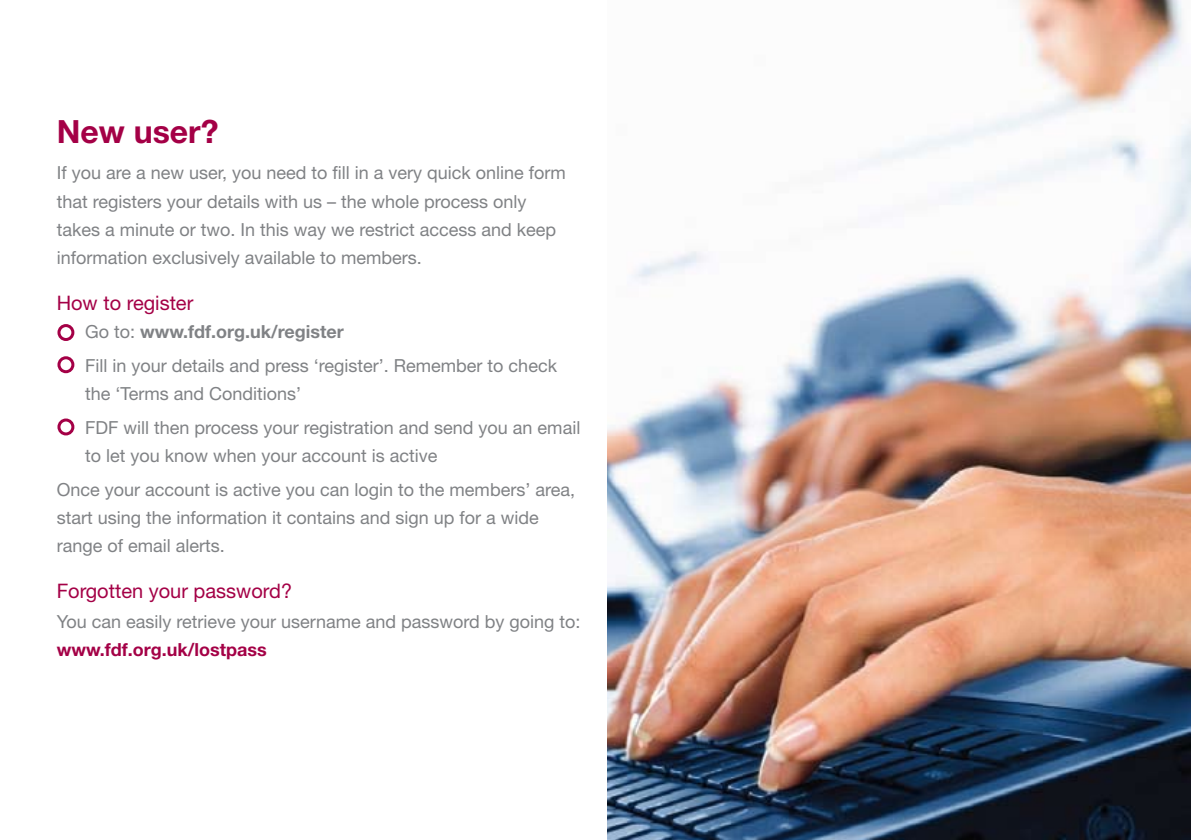
<style>
.page{position:relative;width:1191px;height:840px;background:#fff}
.page>*{position:absolute;margin:0;border:0;box-sizing:border-box;transform-origin:0 0}
.t1{font:700 32px "Helvetica Neue";color:#a40046}
.t2{font:20px "Helvetica Neue";color:#a40046}
.t3{font:18px/28px "Helvetica Neue";color:#808285}
.t4{font:700 18px "Helvetica Neue";color:#a40046}
.s1{font-weight:700}
</style>
<div class="page">
<div style="left:57px;top:324px;width:17px;height:17px;border:3px solid #a40046;border-radius:50%"></div>
<div style="left:57px;top:356px;width:17px;height:17px;border:3px solid #a40046;border-radius:50%"></div>
<div style="left:57px;top:418px;width:17px;height:17px;border:3px solid #a40046;border-radius:50%"></div>
<img style="left:607px;top:0;width:584px;height:839px">
<h1 class="t1" style="left:57px;top:112px;width:163px">New user?</h1>
<p class="t3" style="left:57px;top:159px;width:511px">If you are a new user, you need to fill in a very quick online form that registers your details with us – the whole process only takes a minute or two. In this way we restrict access and keep information exclusively available to members.</p>
<p class="t2" style="left:57px;top:290px;width:138px">How to register</p>
<p class="t3" style="left:85px;top:314px;width:473px;line-height:34px">Go to: <span class="s1">www.fdf.org.uk/register<br></span>Fill in your details and press ‘register’. Remember to check</p>
<p class="t3" style="left:85px;top:376px;width:497px;line-height:34px">the ‘Terms and Conditions’<br>FDF will then process your registration and send you an email</p>
<p class="t3" style="left:57px;top:438px;width:520px;line-height:34px;text-indent:28px">to let you know when your account is active<br>Once your account is active you can login to the members’ area,</p>
<p class="t3" style="left:57px;top:503px;width:484px">start using the information it contains and sign up for a wide range of email alerts.</p>
<p class="t2" style="left:57px;top:578px;width:237px">Forgotten your password?</p>
<p class="t3" style="left:57px;top:607px;width:525px">You can easily retrieve your username and password by going to:</p>
<p class="t4" style="left:57px;top:638px;width:211px">www.fdf.org.uk/lostpass</p>
</div>
